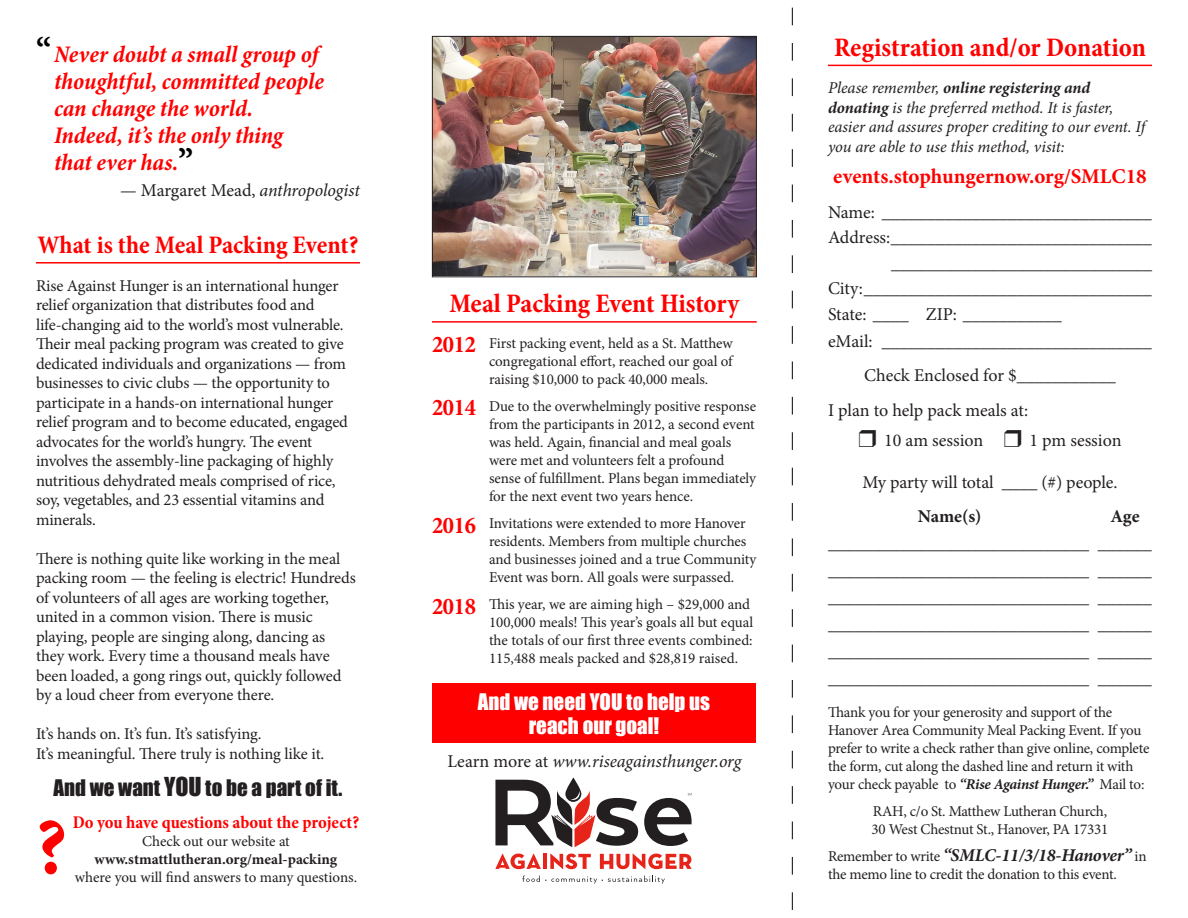
<style>
.page{position:relative;width:1188px;height:918px;background:#fff}
.page>*{position:absolute;margin:0;border:0;box-sizing:border-box;transform-origin:0 0}
.Body_Copy{font:700 condensed 81px "Minion Pro";color:#f00}
.Heading{font:700 condensed 27px "Minion Pro";letter-spacing:-.005em;color:#f00}
.Heading-2{font:700 condensed 25.5px "Minion Pro";letter-spacing:-.005em;color:#f00}
.t1{font:italic 700 condensed 24px/27px "Minion Pro";letter-spacing:-.005em;color:#f00}
.Body_Copy-2{font:700 condensed 24px "Minion Pro";letter-spacing:-.01em;color:#f00}
.Body_Copy-3{font:21px/24px "Impact";color:#fff;text-align:center}
.Body_Copy-4{font:700 21px "Minion Pro";letter-spacing:-.005em;color:#f00}
.Body_Copy-5{font:21px "Impact";color:#231f20}
.Body_Copy-6{font:18px "Minion Pro";letter-spacing:-.005em;color:#231f20}
.Body_Copy-7{font:italic 700 18px "Minion Pro";letter-spacing:-.02em;color:#231f20}
.Body_Copy-8{font:italic 18px "Minion Pro";letter-spacing:-.005em;color:#231f20}
.Body_Copy-9{font:700 condensed 18px "Minion Pro";letter-spacing:-.005em;color:#f00}
.Body_Copy-10{font:700 18px "Minion Pro";letter-spacing:-.005em;color:#231f20}
.Body_Copy-11{font:16.5px/19.5px "Minion Pro";letter-spacing:-.01em;color:#231f20}
.Body_Copy-12{font:italic 16.5px/19.5px "Minion Pro";letter-spacing:-.01em;color:#231f20}
.Body_Copy-13{font:15px/18px "Minion Pro";letter-spacing:-.01em;color:#231f20}
.s1{font-style:normal;font-size:36px;color:#000}
.s2{font-style:italic}
.s3{font-size:24px}
.s4{font-weight:700}
.s5{font-style:normal}
.s6{font-weight:700;font-style:italic}
.s7{font-weight:400;font-style:normal;font-size:15px}
</style>
<div class="page">
<hr style="left:36px;top:262px;width:324px;height:2px;background:#f00">
<svg style="left:522px;top:876px;width:143px;height:8px"></svg>
<svg style="left:495px;top:854px;width:46px;height:15px"></svg>
<hr style="left:543px;top:854px;width:4px;height:15px;background:#e72419">
<svg style="left:550px;top:854px;width:41px;height:15px"></svg>
<svg style="left:600px;top:854px;width:92px;height:15px"></svg>
<svg style="left:495px;top:778px;width:143px;height:69px"></svg>
<svg style="left:644px;top:793px;width:48px;height:53px"></svg>
<img style="left:434px;top:38px;width:321px;height:237px">
<div style="left:432px;top:36px;width:325px;height:241px;border:1px solid #231f20"></div>
<hr style="left:432px;top:321px;width:325px;height:2px;background:#f00">
<div style="left:432px;top:683px;width:324px;height:59px;background:#f00"></div>
<svg style="left:792px;top:8px;width:1px;height:902px"></svg>
<hr style="left:828px;top:65px;width:324px;height:1px;background:#f00">
<p class="t1" style="left:54px;top:41px;width:271px;text-indent:-18px"><span class="s1">“</span>Never doubt a small group of thoughtful, committed people can change the world.<br>Indeed, it’s the only thing that ever has.<span class="s1">”</span></p>
<p class="Body_Copy-6" style="left:120px;top:178px;width:241px">— Margaret Mead, <span class="s2">anthropologist</span></p>
<p class="Heading-2" style="left:38px;top:227px;width:322px">What is the Meal Packing Event?</p>
<p class="Body_Copy-11" style="left:36px;top:276px;width:314px">Rise Against Hunger is an international hunger relief organization that distributes food and life-changing aid to the world’s most vulnerable.<br>Their meal packing program was created to give dedicated individuals and organizations — from businesses to civic clubs — the opportunity to participate in a hands-on international hunger relief program and to become educated, engaged advocates for the world’s hungry. The event involves the assembly-line packaging of highly nutritious dehydrated meals comprised of rice, soy, vegetables, and 23 essential vitamins and minerals.</p>
<p class="Body_Copy-11" style="left:36px;top:549px;width:321px">There is nothing quite like working in the meal packing room — the feeling is electric! Hundreds of volunteers of all ages are working together, united in a common vision. There is music playing, people are singing along, dancing as they work. Every time a thousand meals have been loaded, a gong rings out, quickly followed by a loud cheer from everyone there.</p>
<p class="Body_Copy-11" style="left:36px;top:724px;width:290px">It’s hands on. It’s fun. It’s satisfying.<br>It’s meaningful. There truly is nothing like it.</p>
<p class="Body_Copy-5" style="left:54px;top:772px;width:290px">And we want <span class="s3">YOU</span> to be a part of it.</p>
<p class="Body_Copy-9" style="left:73px;top:809px;width:288px">Do you have questions about the project?</p>
<p class="Body_Copy-13" style="left:142px;top:832px;width:149px">Check out our website at</p>
<p class="Body_Copy-13" style="left:75px;top:850px;width:284px;text-align:center"><span class="s4">www.stmattlutheran.org/meal-packing </span>where you will find answers to many questions.</p>
<p class="Body_Copy" style="left:36px;top:792px;width:33px">?</p>
<p class="Heading" style="left:449px;top:285px;width:291px">Meal Packing Event History</p>
<p class="Body_Copy-13" style="left:489px;top:334px;width:245px;text-align:justify">First packing event, held as a St. Matthew congregational effort, reached our goal of raising $10,000 to pack 40,000 meals.</p>
<p class="Body_Copy-13" style="left:489px;top:397px;width:269px">Due to the overwhelmingly positive response from the participants in 2012, a second event was held. Again, financial and meal goals were met and volunteers felt a profound sense of fulfillment. Plans began immediately for the next event two years hence.</p>
<p class="Body_Copy-13" style="left:489px;top:514px;width:269px">Invitations were extended to more Hanover residents. Members from multiple churches and businesses joined and a true Community Event was born. All goals were surpassed.</p>
<p class="Body_Copy-13" style="left:489px;top:595px;width:266px">This year, we are aiming high – $29,000 and 100,000 meals! This year’s goals all but equal the totals of our first three events combined:<br>115,488 meals packed and $28,819 raised.</p>
<p class="Body_Copy-2" style="left:432px;top:328px;width:46px">2012</p>
<p class="Body_Copy-2" style="left:432px;top:391px;width:46px">2014</p>
<p class="Body_Copy-2" style="left:432px;top:509px;width:46px">2016</p>
<p class="Body_Copy-2" style="left:432px;top:590px;width:46px">2018</p>
<p class="Body_Copy-3" style="left:478px;top:689px;width:234px">And we need YOU to help us reach our goal!</p>
<p class="Body_Copy-8" style="left:447px;top:749px;width:295px"><span class="s5">Learn more at</span> www.riseagainsthunger.org</p>
<p class="Heading" style="left:834px;top:28px;width:313px">Registration and/or Donation</p>
<p class="Body_Copy-12" style="left:828px;top:78px;width:319px">Please remember, <span class="s4">online registering and donating</span> is the preferred method. It is faster, easier and assures proper crediting to our event. If you are able to use this method, visit:</p>
<p class="Body_Copy-4" style="left:833px;top:162px;width:315px">events.stophungernow.org/SMLC18</p>
<p class="Body_Copy-6" style="left:828px;top:200px;width:325px">Name: ______________________________</p>
<p class="Body_Copy-6" style="left:828px;top:225px;width:325px">Address:_____________________________</p>
<p class="Body_Copy-6" style="left:891px;top:251px;width:262px">_____________________________</p>
<p class="Body_Copy-6" style="left:828px;top:276px;width:325px">City:________________________________</p>
<p class="Body_Copy-6" style="left:828px;top:302px;width:235px">State: ____ ZIP: ___________</p>
<p class="Body_Copy-6" style="left:828px;top:329px;width:325px">eMail: ______________________________</p>
<p class="Body_Copy-6" style="left:864px;top:363px;width:253px">Check Enclosed for $___________</p>
<p class="Body_Copy-6" style="left:828px;top:398px;width:202px">I plan to help pack meals at:</p>
<p class="Body_Copy-6" style="left:884px;top:428px;width:101px">10 am session</p>
<p class="Body_Copy-6" style="left:1030px;top:428px;width:93px">1 pm session</p>
<p class="Body_Copy-6" style="left:863px;top:470px;width:256px">My party will total ____ (#) people.</p>
<p class="Body_Copy-10" style="left:918px;top:504px;width:65px">Name(s)</p>
<p class="Body_Copy-10" style="left:1110px;top:504px;width:31px">Age</p>
<p class="Body_Copy-6" style="left:828px;top:531px;width:325px">_____________________________ ______</p>
<p class="Body_Copy-6" style="left:828px;top:558px;width:325px">_____________________________ ______</p>
<p class="Body_Copy-6" style="left:828px;top:585px;width:325px">_____________________________ ______</p>
<p class="Body_Copy-6" style="left:828px;top:612px;width:325px">_____________________________ ______</p>
<p class="Body_Copy-6" style="left:828px;top:639px;width:325px">_____________________________ ______</p>
<p class="Body_Copy-6" style="left:828px;top:666px;width:325px">_____________________________ ______</p>
<p class="Body_Copy-13" style="left:828px;top:703px;width:323px">Thank you for your generosity and support of the Hanover Area Community Meal Packing Event. If you prefer to write a check rather than give online, complete the form, cut along the dashed line and return it with your check payable to <span class="s6">“Rise Against Hunger.”</span> Mail to:</p>
<p class="Body_Copy-13" style="left:872px;top:802px;width:238px">RAH, c/o St. Matthew Lutheran Church,<br>30 West Chestnut St., Hanover, PA 17331</p>
<p class="Body_Copy-7" style="left:828px;top:843px;width:320px"><span class="s7">Remember to write</span> “SMLC-11/3/18-Hanover” <span class="s7">in</span></p>
<p class="Body_Copy-13" style="left:828px;top:865px;width:290px">the memo line to credit the donation to this event.</p>
</div>
